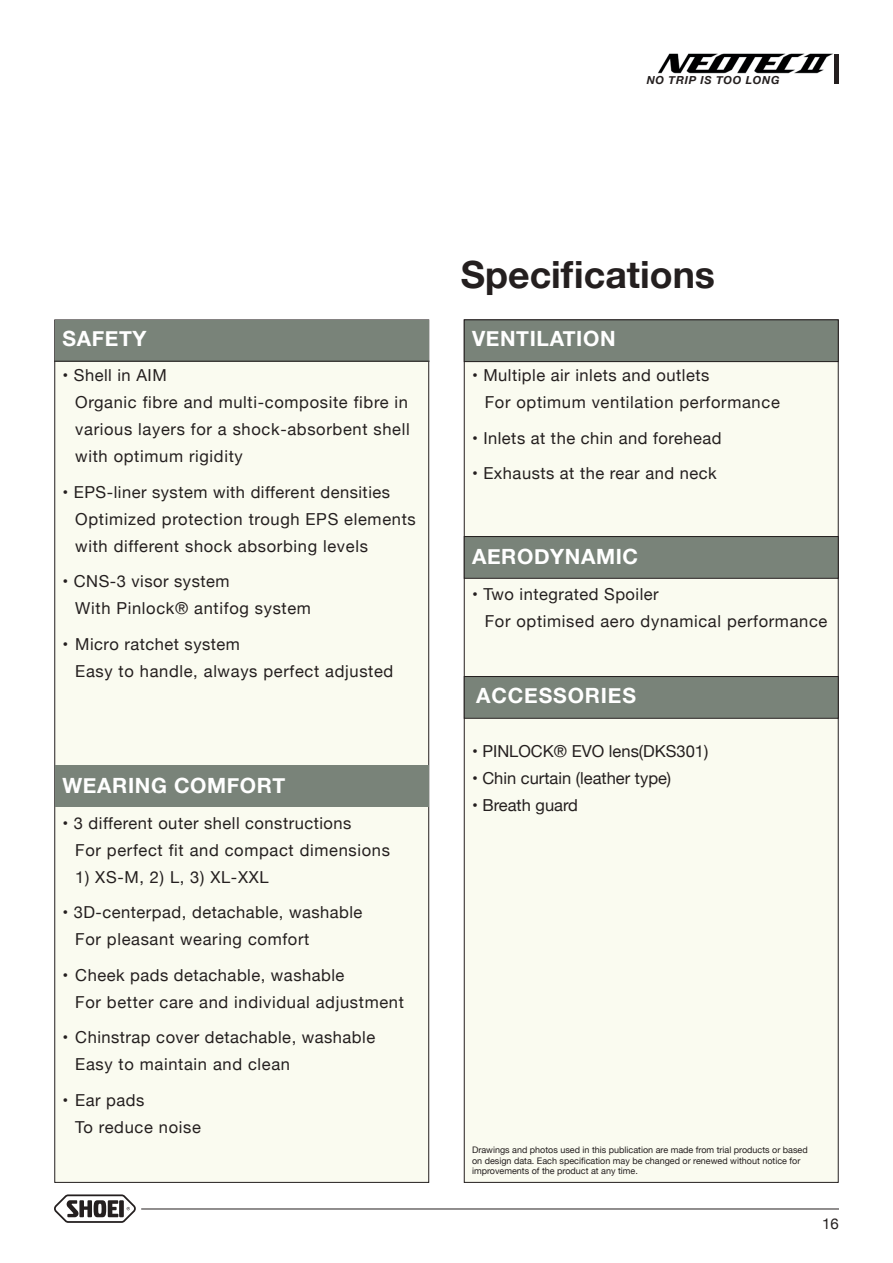
<style>
.page{position:relative;width:893px;height:1263px;background:#fff}
.page>*{position:absolute;margin:0;border:0;box-sizing:border-box;transform-origin:0 0}
.t1{font:700 37.5px "Helvetica Neue";color:#241f1f}
.t2{font:700 21px "Helvetica Neue";letter-spacing:.03em;color:#fff}
.t3{font:16.5px/27px "Helvetica Neue";letter-spacing:.04em;color:#241f1f}
.t4{font:16.5px "Helvetica Neue";color:#241f1f}
.t5{font:15px "Helvetica Neue";color:#241f1f}
.t6{font:italic 700 11.1px "Helvetica Neue";letter-spacing:.06em;color:#241f1f}
.t7{font:9px/10.8px "Helvetica Neue";color:#241f1f}
</style>
<div class="page">
<div style="left:464px;top:320px;width:374px;height:862px;background:#fafbf0"></div>
<div style="left:464px;top:320px;width:374px;height:42px;background:#798379"></div>
<div style="left:464px;top:319px;width:375px;height:43px;border:1px solid #241f1f"></div>
<div style="left:464px;top:536px;width:374px;height:42px;background:#798379"></div>
<div style="left:464px;top:536px;width:375px;height:43px;border:1px solid #241f1f"></div>
<div style="left:464px;top:676px;width:374px;height:42px;background:#798379"></div>
<div style="left:464px;top:676px;width:375px;height:43px;border:1px solid #241f1f"></div>
<div style="left:55px;top:320px;width:374px;height:862px;background:#fafbf0"></div>
<div style="left:55px;top:766px;width:374px;height:41px;background:#798379"></div>
<div style="left:55px;top:320px;width:374px;height:41px;background:#798379"></div>
<hr style="left:141px;top:1208px;width:698px;height:1px;background:#241f1f">
<svg style="left:54px;top:1194px;width:82px;height:29px"></svg>
<hr style="left:54px;top:361px;width:375px;height:1px;background:#241f1f">
<div style="left:834px;top:54px;width:5px;height:30px;background:#241f1f"></div>
<img style="left:658px;top:54px;width:175px;height:19px">
<p class="t6" style="left:647px;top:71px;width:134px">NO TRIP IS TOO LONG</p>
<p class="t2" style="left:63px;top:322px;width:86px">SAFETY</p>
<p class="t3" style="left:75px;top:363px;width:336px;text-indent:-13px">• Shell in AIM<br>Organic fibre and multi-composite fibre in various layers for a shock-absorbent shell with optimum rigidity</p>
<p class="t3" style="left:75px;top:479px;width:342px;text-indent:-13px">• EPS-liner system with different densities<br>Optimized protection trough EPS elements with different shock absorbing levels</p>
<p class="t3" style="left:75px;top:569px;width:237px;text-indent:-13px">• CNS-3 visor system<br>With Pinlock® antifog system</p>
<p class="t3" style="left:75px;top:631px;width:320px;text-indent:-13px">• Micro ratchet system<br>Easy to handle, always perfect adjusted</p>
<p class="t2" style="left:63px;top:769px;width:224px">WEARING COMFORT</p>
<p class="t3" style="left:75px;top:810px;width:316px;text-indent:-13px">• 3 different outer shell constructions<br>For perfect fit and compact dimensions</p>
<p class="t3" style="left:75px;top:864px;width:195px">1) XS-M, 2) L, 3) XL-XXL</p>
<p class="t3" style="left:75px;top:900px;width:289px;text-indent:-13px">• 3D-centerpad, detachable, washable<br>For pleasant wearing comfort</p>
<p class="t3" style="left:75px;top:962px;width:330px;text-indent:-13px">• Cheek pads detachable, washable<br>For better care and individual adjustment</p>
<p class="t3" style="left:75px;top:1025px;width:301px;text-indent:-13px">• Chinstrap cover detachable, washable<br>Easy to maintain and clean</p>
<p class="t3" style="left:75px;top:1087px;width:127px;text-indent:-13px">• Ear pads<br>To reduce noise</p>
<h1 class="t1" style="left:461px;top:245px;width:256px">Specifications</h1>
<p class="t2" style="left:472px;top:322px;width:145px">VENTILATION</p>
<p class="t3" style="left:485px;top:363px;width:297px;text-indent:-13px">• Multiple air inlets and outlets<br>For optimum ventilation performance</p>
<p class="t3" style="left:472px;top:425px;width:251px">• Inlets at the chin and forehead</p>
<p class="t3" style="left:472px;top:461px;width:246px">• Exhausts at the rear and neck</p>
<p class="t2" style="left:472px;top:540px;width:168px">AERODYNAMIC</p>
<p class="t3" style="left:485px;top:581px;width:344px;text-indent:-13px">• Two integrated Spoiler<br>For optimised aero dynamical performance</p>
<p class="t2" style="left:476px;top:679px;width:161px">ACCESSORIES</p>
<p class="t4" style="left:472px;top:739px;width:238px">• PINLOCK® EVO lens(DKS301)</p>
<p class="t4" style="left:472px;top:766px;width:201px">• Chin curtain (leather type)</p>
<p class="t4" style="left:472px;top:793px;width:108px">• Breath guard</p>
<p class="t7" style="left:472px;top:1144px;width:337px">Drawings and photos used in this publication are made from trial products or based on design data. Each specification may be changed or renewed without notice for improvements of the product at any time.</p>
<p class="t5" style="left:822px;top:1212px;width:18px">16</p>
</div>
